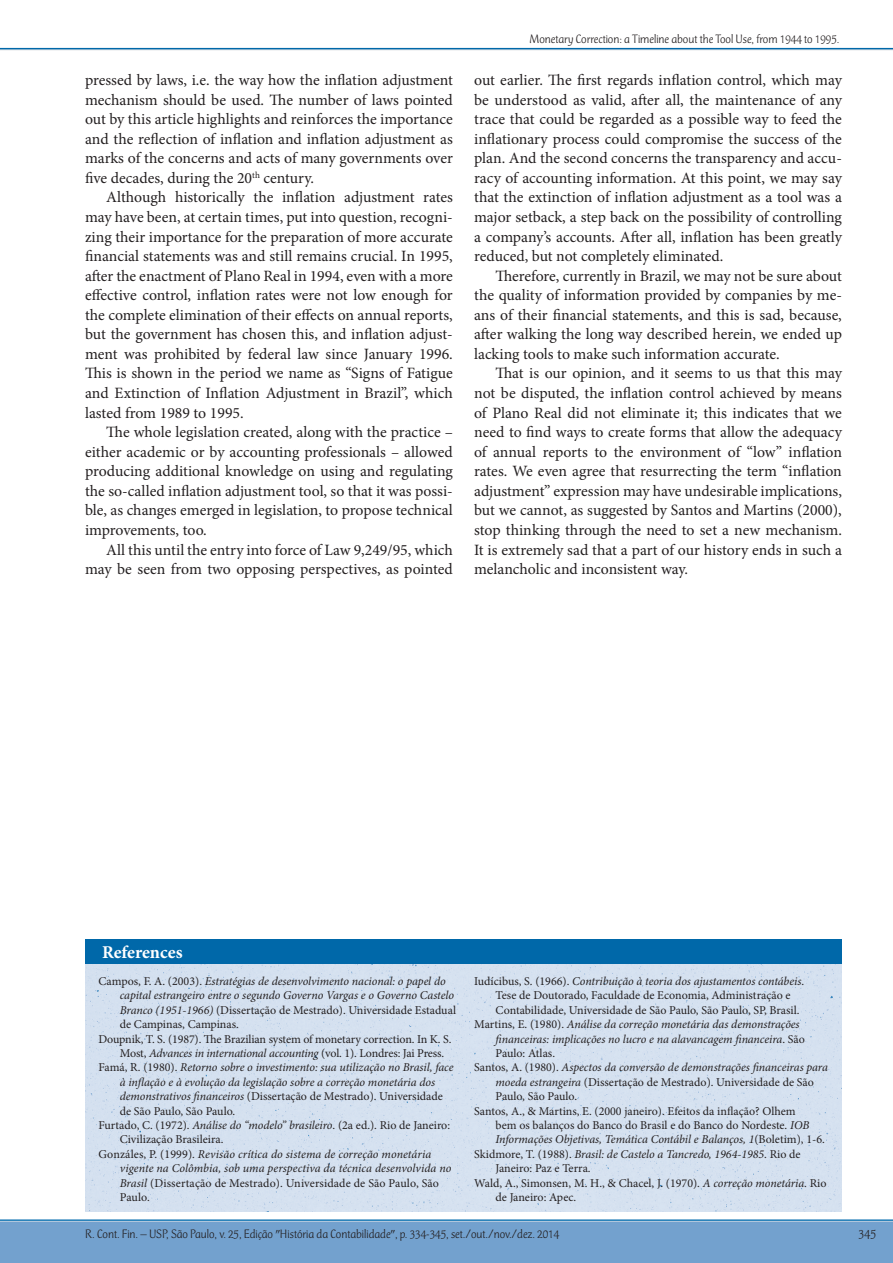
<style>
.page{position:relative;width:893px;height:1263px;background:#fff}
.page>*{position:absolute;margin:0;border:0;box-sizing:border-box;transform-origin:0 0}
._04-Referencias-Tit{font:700 18px "Minion Pro";letter-spacing:-.005em;color:#fff}
._02-Text-miolo{font:15.75px/19.5px "Minion Pro";color:#231f20;text-align:justify}
.t1{font:300 13.5px "CT Mercurius Std";color:#231f20}
.t2{font:300 12.75px "CT Mercurius Std";color:#231f20}
._04-Sub-Ref-Bibliogr{font:12px/14.4px "Minion Pro";color:#231f20}
._04-Sub-Ref-Bibliogr-2{font:italic 12px/14.4px "Minion Pro";letter-spacing:-.005em;color:#231f20}
.s1{font-style:normal}
.s2{font-style:italic}
</style>
<div class="page">
<hr style="left:0;top:49px;width:893px;height:1px;background:#e6e7e9">
<hr style="left:0;top:48px;width:893px;height:1px;background:#0068a9">
<div style="left:0;top:1221px;width:893px;height:42px;background:#73a1ce"></div>
<hr style="left:0;top:1219px;width:893px;height:2px;background:#1c7bb7">
<div style="left:85px;top:964px;width:757px;height:248px;background:#d5e1f0"></div>
<div style="left:85px;top:939px;width:757px;height:25px;background:#0068a9"></div>
<p class="_02-Text-miolo" style="left:85px;top:70px;width:369px">pressed by laws, i.e. the way how the inflation adjustment mechanism should be used. The number of laws pointed out by this article highlights and reinforces the importance and the reflection of inflation and inflation adjustment as marks of the concerns and acts of many governments over five decades, during the 20<sup>th</sup> century.</p>
<p class="_02-Text-miolo" style="left:85px;top:188px;width:369px;text-indent:21px">Although historically the inflation adjustment rates may have been, at certain times, put into question, recogni&shy;zing their importance for the preparation of more accurate financial statements was and still remains crucial. In 1995, after the enactment of Plano Real in 1994, even with a more effective control, inflation rates were not low enough for the complete elimination of their effects on annual reports, but the government has chosen this, and inflation adjust&shy;ment was prohibited by federal law since January 1996.<br>This is shown in the period we name as “Signs of Fatigue and Extinction of Inflation Adjustment in Brazil”, which lasted from 1989 to 1995.</p>
<p class="_02-Text-miolo" style="left:85px;top:422px;width:369px;text-indent:21px">The whole legislation created, along with the practice – either academic or by accounting professionals – allowed producing additional knowledge on using and regulating the so-called inflation adjustment tool, so that it was possi&shy;ble, as changes emerged in legislation, to propose technical improvements, too.</p>
<p class="_02-Text-miolo" style="left:85px;top:540px;width:369px;text-align:right">All this until the entry into force of Law 9,249/95, which may be seen from two opposing perspectives, as pointed</p>
<p class="t2" style="left:529px;top:32px;width:312px">Monetary Correction: a Timeline about the Tool Use, from 1944 to 1995.</p>
<p class="_02-Text-miolo" style="left:474px;top:70px;width:369px">out earlier. The first regards inflation control, which may be understood as valid, after all, the maintenance of any trace that could be regarded as a possible way to feed the inflationary process could compromise the success of the plan. And the second concerns the transparency and accu&shy;racy of accounting information. At this point, we may say that the extinction of inflation adjustment as a tool was a major setback, a step back on the possibility of controlling a company’s accounts. After all, inflation has been greatly reduced, but not completely eliminated.</p>
<p class="_02-Text-miolo" style="left:474px;top:266px;width:369px;text-indent:21px">Therefore, currently in Brazil, we may not be sure about the quality of information provided by companies by me&shy;ans of their financial statements, and this is sad, because, after walking the long way described herein, we ended up lacking tools to make such information accurate.</p>
<p class="_02-Text-miolo" style="left:474px;top:364px;width:369px;text-indent:21px">That is our opinion, and it seems to us that this may not be disputed, the inflation control achieved by means of Plano Real did not eliminate it; this indicates that we need to find ways to create forms that allow the adequacy of annual reports to the environment of “low” inflation rates. We even agree that resurrecting the term “inflation adjustment” expression may have undesirable implications, but we cannot, as suggested by Santos and Martins (2000), stop thinking through the need to set a new mechanism.<br>It is extremely sad that a part of our history ends in such a melancholic and inconsistent way.</p>
<p class="_04-Referencias-Tit" style="left:102px;top:940px;width:82px">References</p>
<p class="_04-Sub-Ref-Bibliogr-2" style="left:120px;top:974px;width:338px;text-indent:-21px"><span class="s1">Campos, F. A. (2003).</span> Estratégias de desenvolvimento nacional: o papel do capital estrangeiro entre o segundo Governo Vargas e o Governo Castelo Branco (1951-1966) <span class="s1">(Dissertação de Mestrado). Universidade Estadual de Campinas, Campinas.</span></p>
<p class="_04-Sub-Ref-Bibliogr" style="left:120px;top:1031px;width:333px;text-indent:-21px">Doupnik, T. S. (1987). The Brazilian system of monetary correction. In K. S.<br>Most, <span class="s2">Advances in international accounting</span> (vol. 1). Londres: Jai Press.</p>
<p class="_04-Sub-Ref-Bibliogr-2" style="left:120px;top:1060px;width:335px;text-indent:-21px"><span class="s1">Famá, R. (1980).</span> Retorno sobre o investimento: sua utilização no Brasil, face à inflação e à evolução da legislação sobre a correção monetária dos demonstrativos financeiros <span class="s1">(Dissertação de Mestrado). Universidade de São Paulo, São Paulo.</span></p>
<p class="_04-Sub-Ref-Bibliogr" style="left:120px;top:1118px;width:332px;text-indent:-21px">Furtado, C. (1972). <span class="s2">Análise do “modelo” brasileiro</span>. (2a ed.). Rio de Janeiro:<br>Civilização Brasileira.</p>
<p class="_04-Sub-Ref-Bibliogr-2" style="left:120px;top:1147px;width:333px;text-indent:-21px"><span class="s1">Gonzáles, P. (1999).</span> Revisão crítica do sistema de correção monetária vigente na Colômbia, sob uma perspectiva da técnica desenvolvida no Brasil <span class="s1">(Dissertação de Mestrado). Universidade de São Paulo, São Paulo.</span></p>
<p class="_04-Sub-Ref-Bibliogr" style="left:495px;top:974px;width:310px;text-indent:-21px">Iudícibus, S. (1966). <span class="s2">Contribuição à teoria dos ajustamentos contábeis</span>.<br>Tese de Doutorado, Faculdade de Economia, Administração e<br>Contabilidade, Universidade de São Paulo, São Paulo, SP, Brasil.</p>
<p class="_04-Sub-Ref-Bibliogr-2" style="left:495px;top:1017px;width:311px;text-indent:-21px"><span class="s1">Martins, E. (1980).</span> Análise da correção monetária das demonstrações financeiras: implicações no lucro e na alavancagem financeira<span class="s1">. São<br>Paulo: Atlas.</span></p>
<p class="_04-Sub-Ref-Bibliogr" style="left:495px;top:1060px;width:334px;text-indent:-21px">Santos, A. (1980). <span class="s2">Aspectos da conversão de demonstrações financeiras para moeda estrangeira</span> (Dissertação de Mestrado). Universidade de São<br>Paulo, São Paulo.</p>
<p class="_04-Sub-Ref-Bibliogr" style="left:495px;top:1103px;width:331px;text-indent:-21px">Santos, A., &amp; Martins, E. (2000 janeiro). Efeitos da inflação? Olhem<br>bem os balanços do Banco do Brasil e do Banco do Nordeste. <span class="s2">IOB<br>Informações Objetivas, Temática Contábil e Balanços, 1</span>(Boletim), 1-6.</p>
<p class="_04-Sub-Ref-Bibliogr" style="left:495px;top:1147px;width:307px;text-indent:-21px">Skidmore, T. (1988). <span class="s2">Brasil: de Castelo a Tancredo, 1964-1985</span>. Rio de<br>Janeiro: Paz e Terra.</p>
<p class="_04-Sub-Ref-Bibliogr" style="left:495px;top:1175px;width:333px;text-indent:-21px">Wald, A., Simonsen, M. H., &amp; Chacel, J. (1970). <span class="s2">A correção monetária</span>. Rio de Janeiro: Apec.</p>
<p class="t2" style="left:85px;top:1227px;width:476px">R. Cont. Fin. – USP, São Paulo, v. 25, Edição "História da Contabilidade", p. 334-345, set./out./nov./dez. 2014</p>
<p class="t1" style="left:858px;top:1227px;width:19px">345</p>
</div>
